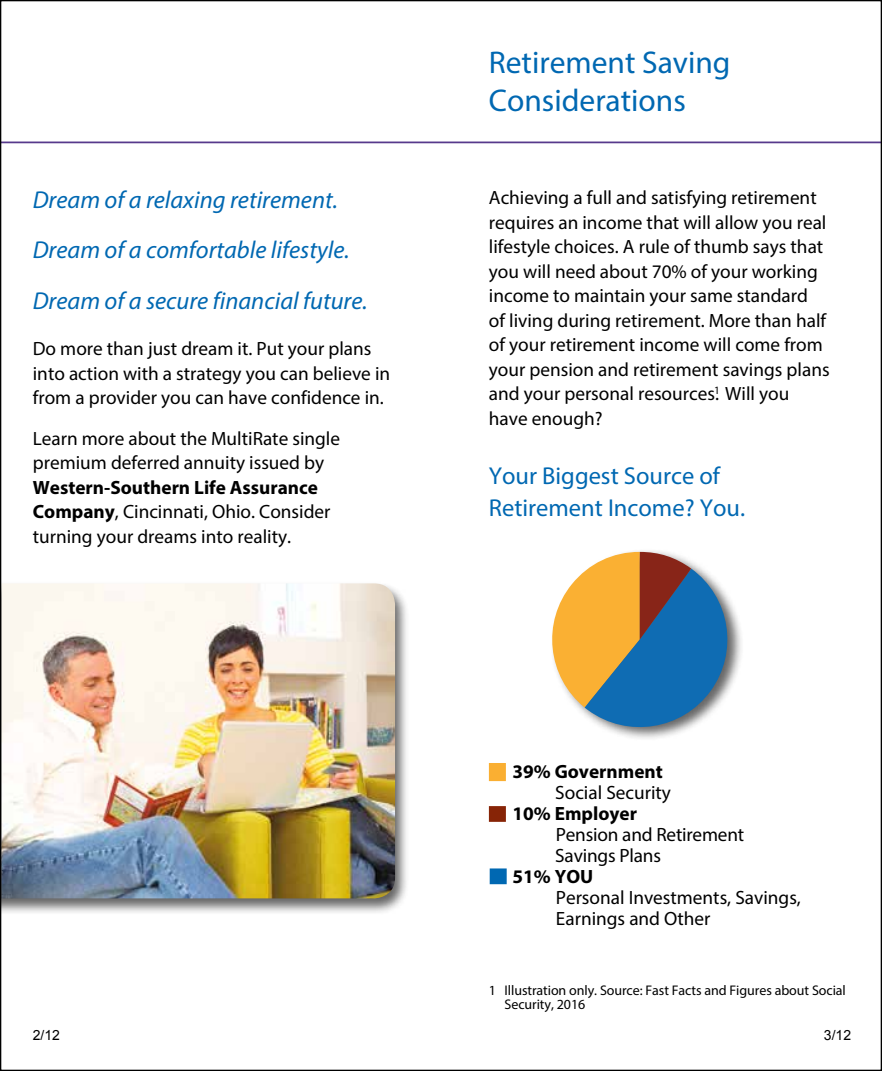
<style>
.page{position:relative;width:882px;height:1071px;background:#fff}
.page>*{position:absolute;margin:0;border:0;box-sizing:border-box;transform-origin:0 0}
.t1{font:31.5px/37.8px "Myriad Pro";color:#0068b2}
.t2{font:italic 24.5px/50.4px "Myriad Pro";color:#0068b2}
.t3{font:24.5px/31.5px "Myriad Pro";color:#0068b2}
.t4{font:19.25px/24.5px "Myriad Pro";color:#000}
.t5{font:700 19.25px "Myriad Pro";color:#000}
.t6{font:14px/14px "Myriad Pro";letter-spacing:-.005em;color:#000}
.t7{font:14px "Arial";color:#000}
.s1{font-weight:700}
</style>
<div class="page">
<hr style="left:1px;top:142px;width:440px;height:1px;background:#57398c">
<div style="left:1px;top:581px;width:409px;height:334px;background:#000;opacity:.6"></div>
<img style="left:2px;top:583px;width:393px;height:315px">
<hr style="left:442px;top:142px;width:439px;height:1px;background:#57398c">
<div style="left:551px;top:548px;width:193px;height:193px;background:#000;opacity:.6"></div>
<svg style="left:552px;top:552px;width:184px;height:179px"></svg>
<div style="left:490px;top:868px;width:17px;height:16px;background:#0068b2;border:2px solid #0068b2"></div>
<div style="left:489px;top:806px;width:17px;height:16px;background:#872406;border:2px solid #872406"></div>
<div style="left:489px;top:763px;width:17px;height:18px;background:#faaf32;border:2px solid #faaf32"></div>
<p class="t2" style="left:33px;top:174px;width:336px">Dream of a relaxing retirement.<br>Dream of a comfortable lifestyle.<br>Dream of a secure financial future.</p>
<p class="t4" style="left:33px;top:336px;width:359px">Do more than just dream it. Put your plans into action with a strategy you can believe in from a provider you can have confidence in.</p>
<p class="t4" style="left:33px;top:426px;width:309px">Learn more about the MultiRate single premium deferred annuity issued by</p>
<p class="t4" style="left:33px;top:475px;width:299px"><span class="s1">Western-Southern Life Assurance<br>Company</span>, Cincinnati, Ohio. Consider turning your dreams into reality.</p>
<p class="t7" style="left:33px;top:1026px;width:29px">2/12</p>
<h1 class="t1" style="left:489px;top:43px;width:243px">Retirement Saving<br>Considerations</h1>
<p class="t4" style="left:489px;top:185px;width:342px">Achieving a full and satisfying retirement requires an income that will allow you real lifestyle choices. A rule of thumb says that you will need about 70% of your working income to maintain your same standard<br>of living during retirement. More than half of your retirement income will come from your pension and retirement savings plans and your personal resources.<sup>1</sup> Will you have enough?</p>
<p class="t3" style="left:489px;top:460px;width:258px">Your Biggest Source of<br>Retirement Income? You.</p>
<p class="t5" style="left:513px;top:759px;width:152px">39% Government</p>
<p class="t4" style="left:555px;top:780px;width:117px">Social Security</p>
<p class="t5" style="left:513px;top:801px;width:126px">10% Employer</p>
<p class="t4" style="left:555px;top:823px;width:190px;line-height:21px">Pension and Retirement<br>Savings Plans</p>
<p class="t5" style="left:513px;top:864px;width:82px">51% YOU</p>
<p class="t4" style="left:556px;top:886px;width:247px;line-height:21px">Personal Investments, Savings,<br>Earnings and Other</p>
<p class="t6" style="left:505px;top:983px;width:343px;text-indent:-16px">1 Illustration only. Source: Fast Facts and Figures about Social<br>Security, 2016</p>
<p class="t7" style="left:824px;top:1026px;width:29px">3/12</p>
</div>
